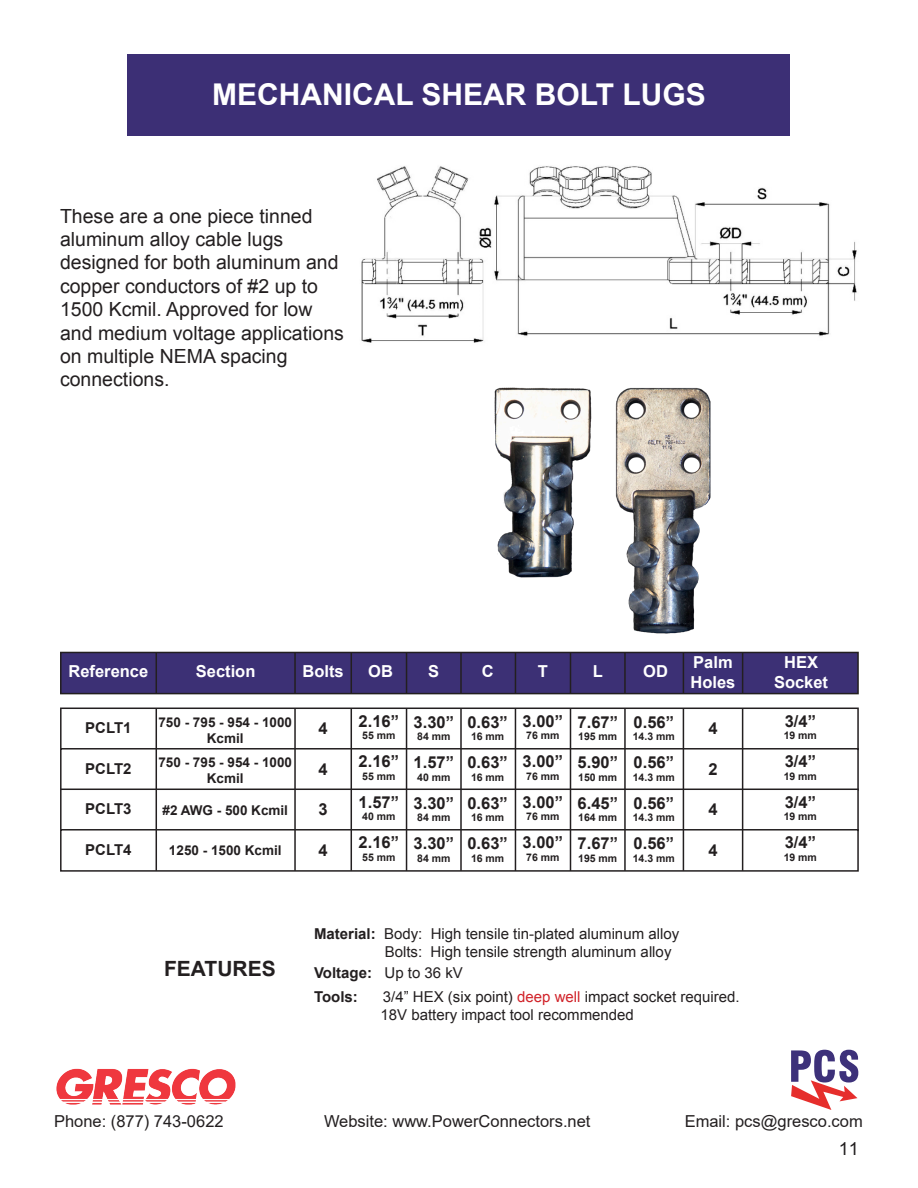
<style>
.page{position:relative;width:918px;height:1188px;background:#fff}
.page>*{position:absolute;margin:0;border:0;box-sizing:border-box;transform-origin:0 0}
.t1{font:700 30px "Arial";color:#fff}
.t2{font:700 21px "Arial";color:#231f20}
.t3{font:19.5px/23.4px "Arial";color:#231f20}
.t4{font:18px "Arial";color:#231f20}
.t5{font:700 16.5px "Arial";color:#231f20}
.t6{font:16.5px "Arial";color:#231f20}
.t7{font:700 16.5px/19.8px "Arial";color:#fff}
.t8{font:700 16.5px "Arial";color:#fff}
.t9{font:15px "Arial";color:#231f20}
.t10{font:700 15px "Arial";color:#231f20}
.t11{font:700 13.5px "Arial";color:#231f20}
.t12{font:700 10.5px "Arial";color:#231f20}
.s1{font-style:inherit}
.s2{font-weight:700}
.s3{font-weight:400}
.s4{color:#d1232a}
</style>
<div class="page">
<svg style="left:791px;top:1050px;width:67px;height:60px"></svg>
<img style="left:56px;top:1068px;width:180px;height:37px">
<div style="left:128px;top:55px;width:662px;height:81px;background:#3c2f75"></div>
<img style="left:361px;top:166px;width:496px;height:177px">
<div style="left:61px;top:652px;width:797px;height:42px;background:#3c3075"></div>
<div style="left:60px;top:652px;width:799px;height:42px;border:2px solid #231f20"></div>
<div style="left:60px;top:708px;width:799px;height:42px;border:2px solid #231f20"></div>
<hr style="left:156px;top:708px;width:1px;height:41px;background:#231f20">
<hr style="left:294px;top:708px;width:2px;height:41px;background:#231f20">
<hr style="left:406px;top:708px;width:1px;height:41px;background:#231f20">
<hr style="left:570px;top:708px;width:1px;height:41px;background:#231f20">
<hr style="left:515px;top:708px;width:1px;height:41px;background:#231f20">
<hr style="left:351px;top:708px;width:1px;height:41px;background:#231f20">
<hr style="left:460px;top:708px;width:2px;height:41px;background:#231f20">
<hr style="left:624px;top:708px;width:2px;height:41px;background:#231f20">
<hr style="left:683px;top:708px;width:1px;height:41px;background:#231f20">
<hr style="left:742px;top:708px;width:1px;height:41px;background:#231f20">
<hr style="left:156px;top:653px;width:1px;height:41px;background:#231f20">
<hr style="left:294px;top:653px;width:2px;height:41px;background:#231f20">
<div style="left:60px;top:748px;width:799px;height:43px;border:2px solid #231f20"></div>
<hr style="left:156px;top:749px;width:1px;height:41px;background:#231f20">
<hr style="left:294px;top:749px;width:2px;height:41px;background:#231f20">
<hr style="left:406px;top:749px;width:1px;height:41px;background:#231f20">
<hr style="left:570px;top:749px;width:1px;height:41px;background:#231f20">
<hr style="left:515px;top:749px;width:1px;height:41px;background:#231f20">
<hr style="left:351px;top:749px;width:1px;height:41px;background:#231f20">
<hr style="left:460px;top:749px;width:2px;height:41px;background:#231f20">
<hr style="left:624px;top:749px;width:2px;height:41px;background:#231f20">
<hr style="left:683px;top:749px;width:1px;height:41px;background:#231f20">
<hr style="left:742px;top:749px;width:1px;height:41px;background:#231f20">
<div style="left:60px;top:789px;width:799px;height:42px;border:2px solid #231f20"></div>
<hr style="left:156px;top:789px;width:1px;height:41px;background:#231f20">
<hr style="left:294px;top:789px;width:2px;height:41px;background:#231f20">
<hr style="left:406px;top:789px;width:1px;height:41px;background:#231f20">
<hr style="left:570px;top:789px;width:1px;height:41px;background:#231f20">
<hr style="left:515px;top:789px;width:1px;height:41px;background:#231f20">
<hr style="left:351px;top:789px;width:1px;height:41px;background:#231f20">
<hr style="left:460px;top:789px;width:2px;height:41px;background:#231f20">
<hr style="left:624px;top:789px;width:2px;height:41px;background:#231f20">
<hr style="left:683px;top:789px;width:1px;height:41px;background:#231f20">
<hr style="left:742px;top:789px;width:1px;height:41px;background:#231f20">
<div style="left:60px;top:829px;width:799px;height:43px;border:2px solid #231f20"></div>
<hr style="left:156px;top:830px;width:1px;height:41px;background:#231f20">
<hr style="left:294px;top:830px;width:2px;height:41px;background:#231f20">
<hr style="left:406px;top:830px;width:1px;height:41px;background:#231f20">
<hr style="left:570px;top:830px;width:1px;height:41px;background:#231f20">
<hr style="left:515px;top:830px;width:1px;height:41px;background:#231f20">
<hr style="left:351px;top:830px;width:1px;height:41px;background:#231f20">
<hr style="left:460px;top:830px;width:2px;height:41px;background:#231f20">
<hr style="left:624px;top:830px;width:2px;height:41px;background:#231f20">
<hr style="left:683px;top:830px;width:1px;height:41px;background:#231f20">
<hr style="left:742px;top:830px;width:1px;height:41px;background:#231f20">
<img style="left:337px;top:387px;width:522px;height:334px">
<p class="t1" style="left:212px;top:73px;width:495px">MECHANICAL SHEAR BOLT LUGS</p>
<p class="t3" style="left:60px;top:204px;width:285px">These are a one piece tinned aluminum alloy cable lugs designed for both aluminum and copper conductors of #2 up to<br>1500 Kcmil. Approved for low and medium voltage applications on multiple NEMA spacing connections.</p>
<p class="t7" style="left:69px;top:662px;width:81px">Reference</p>
<p class="t10" style="left:85px;top:717px;width:48px">PCLT1</p>
<p class="t10" style="left:85px;top:758px;width:48px">PCLT2</p>
<p class="t7" style="left:196px;top:662px;width:61px">Section</p>
<p class="t7" style="left:303px;top:662px;width:43px">Bolts</p>
<p class="t8" style="left:368px;top:661px;width:26px">O<span class="s1">B</span></p>
<p class="t7" style="left:428px;top:662px;width:13px">S</p>
<p class="t7" style="left:482px;top:662px;width:13px">C</p>
<p class="t7" style="left:538px;top:662px;width:12px">T</p>
<p class="t7" style="left:593px;top:662px;width:12px">L</p>
<p class="t8" style="left:643px;top:661px;width:26px">O<span class="s1">D</span></p>
<p class="t7" style="left:691px;top:653px;width:46px">Palm<br>Holes</p>
<p class="t7" style="left:784px;top:653px;width:35px">HEX</p>
<p class="t7" style="left:774px;top:673px;width:56px">Socket</p>
<p class="t11" style="left:158px;top:712px;width:135px">750 - 795 - 954 - 1000</p>
<p class="t11" style="left:207px;top:729px;width:38px">Kcmil</p>
<p class="t11" style="left:158px;top:753px;width:135px">750 - 795 - 954 - 1000</p>
<p class="t11" style="left:207px;top:769px;width:38px">Kcmil</p>
<p class="t5" style="left:359px;top:709px;width:42px">2.16”</p>
<p class="t12" style="left:362px;top:728px;width:35px">55 mm</p>
<p class="t5" style="left:523px;top:709px;width:42px">3.00”</p>
<p class="t12" style="left:526px;top:728px;width:35px">76 mm</p>
<p class="t5" style="left:467px;top:710px;width:42px">0.63”</p>
<p class="t12" style="left:471px;top:729px;width:35px">16 mm</p>
<p class="t5" style="left:578px;top:710px;width:42px">7.67”</p>
<p class="t12" style="left:578px;top:729px;width:41px">195 mm</p>
<p class="t5" style="left:634px;top:710px;width:42px">0.56”</p>
<p class="t12" style="left:633px;top:729px;width:44px">14.3 mm</p>
<p class="t5" style="left:414px;top:710px;width:42px">3.30”</p>
<p class="t12" style="left:417px;top:729px;width:35px">84 mm</p>
<p class="t5" style="left:319px;top:717px;width:11px">4</p>
<p class="t5" style="left:708px;top:717px;width:11px">4</p>
<p class="t5" style="left:359px;top:750px;width:42px">2.16”</p>
<p class="t12" style="left:362px;top:769px;width:35px">55 mm</p>
<p class="t5" style="left:523px;top:750px;width:42px">3.00”</p>
<p class="t12" style="left:526px;top:769px;width:35px">76 mm</p>
<p class="t5" style="left:467px;top:751px;width:42px">0.63”</p>
<p class="t12" style="left:471px;top:770px;width:35px">16 mm</p>
<p class="t5" style="left:578px;top:751px;width:42px">5.90”</p>
<p class="t12" style="left:578px;top:770px;width:41px">150 mm</p>
<p class="t5" style="left:634px;top:751px;width:42px">0.56”</p>
<p class="t12" style="left:633px;top:770px;width:44px">14.3 mm</p>
<p class="t5" style="left:414px;top:751px;width:42px">1.57”</p>
<p class="t12" style="left:417px;top:770px;width:35px">40 mm</p>
<p class="t5" style="left:319px;top:757px;width:11px">4</p>
<p class="t5" style="left:708px;top:757px;width:11px">2</p>
<p class="t5" style="left:785px;top:709px;width:33px">3/4”</p>
<p class="t12" style="left:784px;top:728px;width:35px">19 mm</p>
<p class="t5" style="left:785px;top:750px;width:33px">3/4”</p>
<p class="t12" style="left:784px;top:769px;width:35px">19 mm</p>
<p class="t5" style="left:359px;top:790px;width:42px">1.57”</p>
<p class="t12" style="left:362px;top:809px;width:35px">40 mm</p>
<p class="t5" style="left:523px;top:790px;width:42px">3.00”</p>
<p class="t12" style="left:526px;top:809px;width:35px">76 mm</p>
<p class="t5" style="left:467px;top:791px;width:42px">0.63”</p>
<p class="t12" style="left:471px;top:810px;width:35px">16 mm</p>
<p class="t5" style="left:578px;top:791px;width:42px">6.45”</p>
<p class="t12" style="left:578px;top:810px;width:41px">164 mm</p>
<p class="t5" style="left:634px;top:791px;width:42px">0.56”</p>
<p class="t12" style="left:633px;top:810px;width:44px">14.3 mm</p>
<p class="t5" style="left:414px;top:791px;width:42px">3.30”</p>
<p class="t12" style="left:417px;top:810px;width:35px">84 mm</p>
<p class="t10" style="left:85px;top:798px;width:48px">PCLT3</p>
<p class="t11" style="left:163px;top:801px;width:127px">#2 AWG - 500 Kcmil</p>
<p class="t5" style="left:319px;top:798px;width:11px">3</p>
<p class="t5" style="left:708px;top:798px;width:11px">4</p>
<p class="t5" style="left:785px;top:790px;width:33px">3/4”</p>
<p class="t12" style="left:784px;top:809px;width:35px">19 mm</p>
<p class="t5" style="left:359px;top:831px;width:42px">2.16”</p>
<p class="t12" style="left:362px;top:850px;width:35px">55 mm</p>
<p class="t5" style="left:523px;top:831px;width:42px">3.00”</p>
<p class="t12" style="left:526px;top:850px;width:35px">76 mm</p>
<p class="t5" style="left:467px;top:832px;width:42px">0.63”</p>
<p class="t12" style="left:471px;top:851px;width:35px">16 mm</p>
<p class="t5" style="left:578px;top:832px;width:42px">7.67”</p>
<p class="t12" style="left:578px;top:851px;width:41px">195 mm</p>
<p class="t5" style="left:634px;top:832px;width:42px">0.56”</p>
<p class="t12" style="left:633px;top:851px;width:44px">14.3 mm</p>
<p class="t5" style="left:414px;top:832px;width:42px">3.30”</p>
<p class="t12" style="left:417px;top:851px;width:35px">84 mm</p>
<p class="t10" style="left:85px;top:839px;width:48px">PCLT4</p>
<p class="t11" style="left:169px;top:840px;width:114px">1250 - 1500 Kcmil</p>
<p class="t5" style="left:319px;top:838px;width:11px">4</p>
<p class="t5" style="left:708px;top:838px;width:11px">4</p>
<p class="t5" style="left:785px;top:831px;width:33px">3/4”</p>
<p class="t12" style="left:784px;top:850px;width:35px">19 mm</p>
<p class="t2" style="left:164px;top:953px;width:113px">FEATURES</p>
<p class="t9" style="left:314px;top:924px;width:367px"><span class="s2">Material:</span> Body: High tensile tin-plated aluminum alloy</p>
<p class="t9" style="left:385px;top:942px;width:288px">Bolts: High tensile strength aluminum alloy</p>
<p class="t10" style="left:314px;top:962px;width:150px">Voltage: <span class="s3">Up to 36 kV</span></p>
<p class="t10" style="left:314px;top:986px;width:45px">Tools:</p>
<p class="t9" style="left:383px;top:987px;width:358px">3/4” HEX (six point) <span class="s4">deep well</span> impact socket required.</p>
<p class="t9" style="left:381px;top:1005px;width:255px">18V battery impact tool recommended</p>
<p class="t6" style="left:54px;top:1109px;width:171px">Phone: (877) 743-0622</p>
<p class="t6" style="left:324px;top:1109px;width:268px">Website: www.PowerConnectors.net</p>
<p class="t6" style="left:685px;top:1109px;width:180px">Email: pcs@gresco.com</p>
<p class="t4" style="left:839px;top:1136px;width:22px">11</p>
</div>
